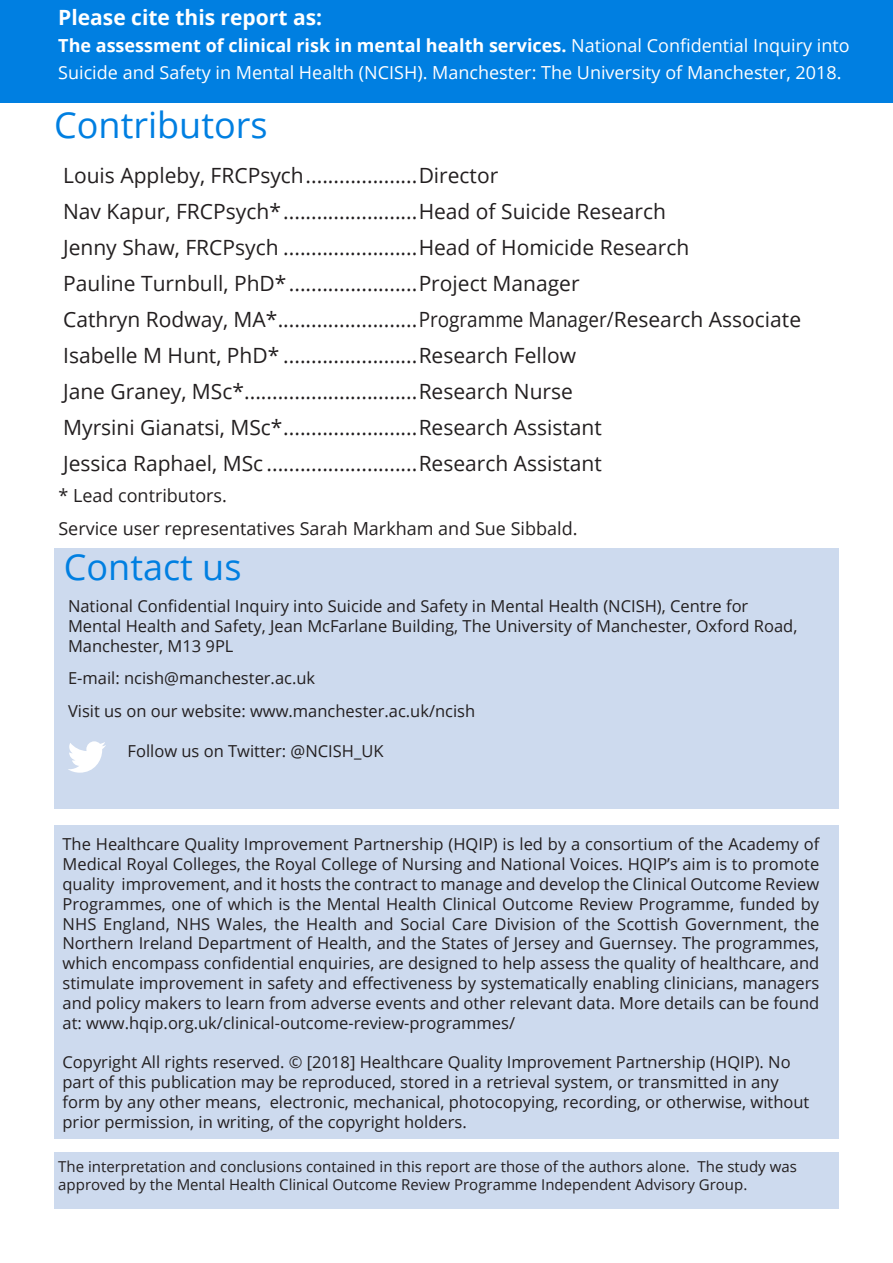
<style>
.page{position:relative;width:893px;height:1263px;background:#fff}
.page>*{position:absolute;margin:0;border:0;box-sizing:border-box;transform-origin:0 0}
.Headline{font:36px "Open Sans";color:#007fe1}
.Body_text{font:21px "Open Sans";color:#231f20}
.Subhead_1{font:700 21px "Open Sans";color:#fff}
.Subhead_1-2{font:18px/27px "Open Sans";color:#fff}
.Body_text-2{font:18px "Open Sans";color:#231f20}
.Body_text-3{font:16.5px/19.8px "Open Sans";color:#231f20}
.Body_text-4{font:15px/18px "Open Sans";color:#231f20}
.s1{font-weight:700}
</style>
<div class="page">
<div style="left:0;top:0;width:893px;height:102px;background:#007fe1"></div>
<div style="left:54px;top:1152px;width:785px;height:57px;background:#cddaee"></div>
<div style="left:54px;top:549px;width:785px;height:260px;background:#cddaee"></div>
<svg style="left:68px;top:741px;width:38px;height:32px"></svg>
<div style="left:54px;top:825px;width:785px;height:313px;background:#cddaee"></div>
<p class="Subhead_1" style="left:58px;top:2px;width:265px">Please cite this report as:</p>
<p class="Subhead_1-2" style="left:58px;top:31px;width:793px"><span class="s1">The assessment of clinical risk in mental health services.</span> National Confidential Inquiry into<br>Suicide and Safety in Mental Health (NCISH). Manchester: The University of Manchester, 2018.</p>
<p class="Headline" style="left:54px;top:100px;width:215px">Contributors</p>
<p class="Body_text" style="left:63px;top:161px;width:437px">Louis Appleby, FRCPsych....................Director</p>
<p class="Body_text" style="left:63px;top:197px;width:604px">Nav Kapur, FRCPsych*........................Head of Suicide Research</p>
<p class="Body_text" style="left:63px;top:233px;width:628px">Jenny Shaw, FRCPsych ........................Head of Homicide Research</p>
<p class="Body_text" style="left:63px;top:269px;width:518px">Pauline Turnbull, PhD*.......................Project Manager</p>
<p class="Body_text" style="left:63px;top:305px;width:739px">Cathryn Rodway, MA*.........................Programme Manager/Research Associate</p>
<p class="Body_text" style="left:63px;top:341px;width:514px">Isabelle M Hunt, PhD* ........................Research Fellow</p>
<p class="Body_text" style="left:63px;top:377px;width:511px">Jane Graney, MSc*...............................Research Nurse</p>
<p class="Body_text" style="left:63px;top:413px;width:540px">Myrsini Gianatsi, MSc*........................Research Assistant</p>
<p class="Body_text" style="left:63px;top:449px;width:540px">Jessica Raphael, MSc ...........................Research Assistant</p>
<p class="Body_text-2" style="left:58px;top:483px;width:170px">* Lead contributors.</p>
<p class="Body_text-2" style="left:58px;top:516px;width:521px">Service user representatives Sarah Markham and Sue Sibbald.</p>
<p class="Headline" style="left:64px;top:543px;width:179px">Contact us</p>
<p class="Body_text-3" style="left:68px;top:596px;width:731px">National Confidential Inquiry into Suicide and Safety in Mental Health (NCISH), Centre for<br>Mental Health and Safety, Jean McFarlane Building, The University of Manchester, Oxford Road,<br>Manchester, M13 9PL</p>
<p class="Body_text-3" style="left:68px;top:667px;width:249px">E-mail: ncish@manchester.ac.uk</p>
<p class="Body_text-3" style="left:68px;top:701px;width:409px">Visit us on our website: www.manchester.ac.uk/ncish</p>
<p class="Body_text-3" style="left:128px;top:740px;width:258px">Follow us on Twitter: @NCISH_UK</p>
<p class="Body_text-3" style="left:63px;top:834px;width:758px;text-align:justify">The Healthcare Quality Improvement Partnership (HQIP) is led by a consortium of the Academy of Medical Royal Colleges, the Royal College of Nursing and National Voices. HQIP’s aim is to promote quality improvement, and it hosts the contract to manage and develop the Clinical Outcome Review Programmes, one of which is the Mental Health Clinical Outcome Review Programme, funded by NHS England, NHS Wales, the Health and Social Care Division of the Scottish Government, the Northern Ireland Department of Health, and the States of Jersey and Guernsey. The programmes, which encompass confidential enquiries, are designed to help assess the quality of healthcare, and stimulate improvement in safety and effectiveness by systematically enabling clinicians, managers and policy makers to learn from adverse events and other relevant data. More details can be found at: www.hqip.org.uk/clinical-outcome-review-programmes/</p>
<p class="Body_text-3" style="left:63px;top:1052px;width:748px">Copyright All rights reserved. © [2018] Healthcare Quality Improvement Partnership (HQIP). No part of this publication may be reproduced, stored in a retrieval system, or transmitted in any form by any other means, electronic, mechanical, photocopying, recording, or otherwise, without prior permission, in writing, of the copyright holders.</p>
<p class="Body_text-4" style="left:58px;top:1157px;width:740px">The interpretation and conclusions contained in this report are those of the authors alone. The study was approved by the Mental Health Clinical Outcome Review Programme Independent Advisory Group.</p>
</div>
